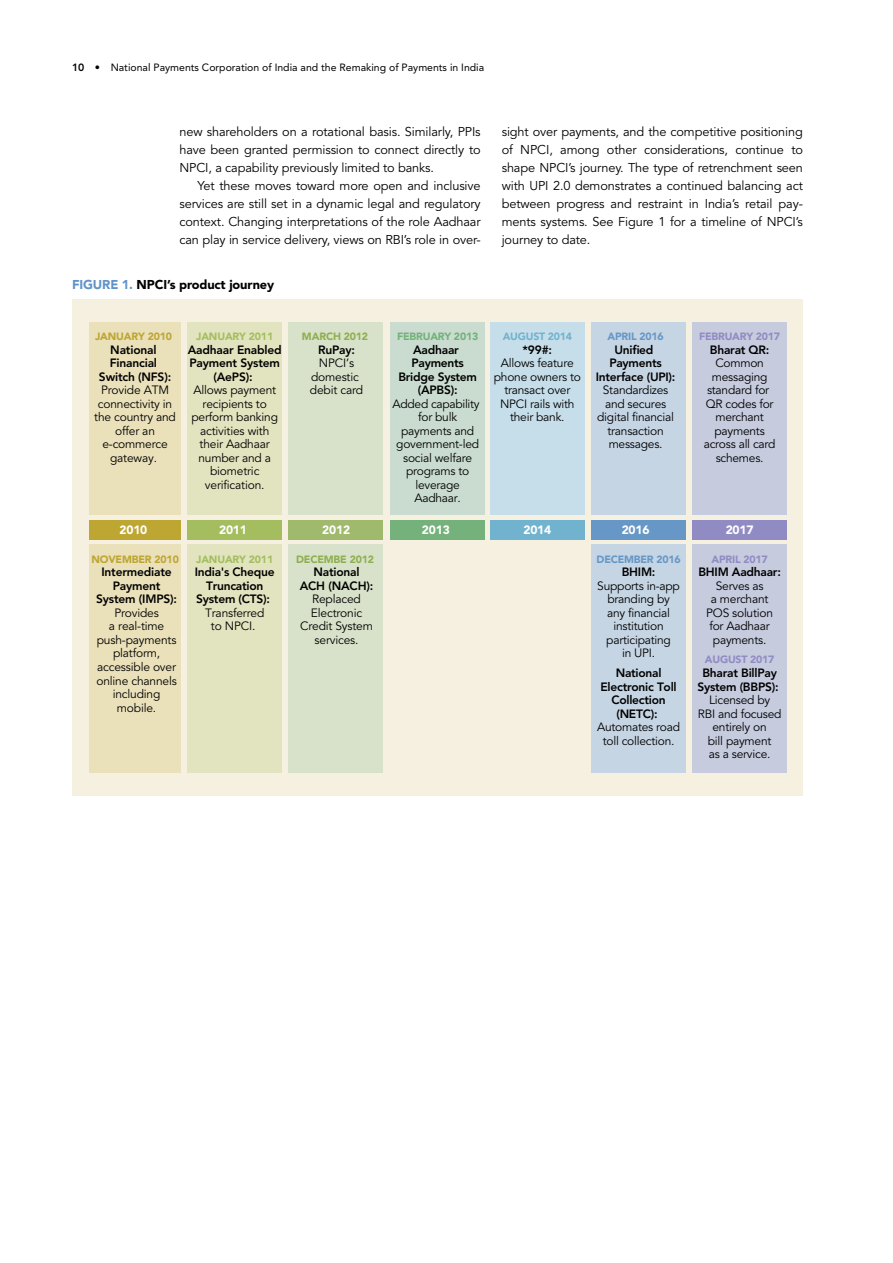
<style>
.page{position:relative;width:893px;height:1263px;background:#fff}
.page>*{position:absolute;margin:0;border:0;box-sizing:border-box;transform-origin:0 0}
.t1{font:12.75px/18px "Avenir";letter-spacing:-.01em;color:#000;text-align:justify}
.t2{font:900 12.75px "Avenir";letter-spacing:-.01em;color:#000}
.t3{font:12px/13.5px "Avenir";letter-spacing:-.02em;color:#000;text-align:center}
.t4{font:800 12px/13.5px "Avenir";letter-spacing:-.02em;color:#000;text-align:center}
.t5{font:900 12px "Avenir";letter-spacing:-.015em;color:#fff}
.t6{font:10.5px "Avenir";color:#000}
.t7{font:900 10.5px "Avenir";letter-spacing:-.02em;color:#918bc3}
.t8{font:900 10.5px "Avenir";letter-spacing:-.015em;color:#bda632}
.t9{font:900 10.5px "Avenir";letter-spacing:-.015em;color:#a4be5f}
.t10{font:900 10.5px "Avenir";letter-spacing:-.02em;color:#6797c6}
.t11{font:900 10.5px "Avenir";letter-spacing:-.015em;color:#8faf50}
.t12{font:900 10.5px "Avenir";letter-spacing:-.02em;color:#74b17b}
.t13{font:900 10.5px "Avenir";letter-spacing:-.02em;color:#71b3cf}
.s1{font-weight:800}
.s2{color:#6193c8}
</style>
<div class="page">
<div style="left:72px;top:299px;width:731px;height:496px;background:#f5f0e0"></div>
<div style="left:89px;top:322px;width:92px;height:193px;background:#eae0ba"></div>
<div style="left:288px;top:322px;width:95px;height:193px;background:#d8e1c9"></div>
<div style="left:187px;top:322px;width:95px;height:193px;background:#e2e3bf"></div>
<div style="left:390px;top:322px;width:94px;height:193px;background:#c9dccf"></div>
<div style="left:490px;top:322px;width:95px;height:193px;background:#c6deea"></div>
<div style="left:591px;top:322px;width:95px;height:193px;background:#c6d5e4"></div>
<div style="left:692px;top:322px;width:95px;height:193px;background:#c6cbde"></div>
<div style="left:89px;top:544px;width:92px;height:229px;background:#eae0ba"></div>
<div style="left:288px;top:544px;width:95px;height:229px;background:#d8e1c9"></div>
<div style="left:187px;top:544px;width:95px;height:229px;background:#e2e3bf"></div>
<div style="left:591px;top:544px;width:95px;height:229px;background:#c6d5e4"></div>
<div style="left:692px;top:544px;width:95px;height:229px;background:#c6cbde"></div>
<div style="left:89px;top:520px;width:92px;height:20px;background:#bda632"></div>
<div style="left:187px;top:520px;width:95px;height:20px;background:#a4be5f"></div>
<div style="left:288px;top:520px;width:95px;height:20px;background:#9fba6c"></div>
<div style="left:390px;top:520px;width:94px;height:20px;background:#74b17b"></div>
<div style="left:490px;top:520px;width:95px;height:20px;background:#71b3cf"></div>
<div style="left:591px;top:520px;width:95px;height:20px;background:#6797c6"></div>
<div style="left:692px;top:520px;width:95px;height:20px;background:#918bc3"></div>
<p class="t6" style="left:72px;top:61px;width:414px"><span class="s1">10</span> • National Payments Corporation of India and the Remaking of Payments in India</p>
<p class="t1" style="left:179px;top:123px;width:303px">new shareholders on a rotational basis. Similarly, PPIs have been granted permission to connect directly to NPCI, a capability previously limited to banks.</p>
<p class="t1" style="left:179px;top:177px;width:303px;text-indent:18px">Yet these moves toward more open and inclusive services are still set in a dynamic legal and regulatory context. Changing interpretations of the role Aadhaar can play in service delivery, views on RBI’s role in over-</p>
<p class="t2" style="left:72px;top:277px;width:204px"><span class="s2">FIGURE 1.</span> NPCI’s product journey</p>
<p class="t1" style="left:502px;top:123px;width:303px">sight over payments, and the competitive positioning of NPCI, among other considerations, continue to shape NPCI’s journey. The type of retrenchment seen with UPI 2.0 demonstrates a continued balancing act between progress and restraint in India’s retail pay&shy;ments systems. See Figure 1 for a timeline of NPCI’s journey to date.</p>
<p class="t8" style="left:95px;top:328px;width:78px">JANUARY 2010</p>
<p class="t4" style="left:99px;top:343px;width:74px">National<br>Financial<br>Switch (NFS):</p>
<p class="t3" style="left:94px;top:384px;width:83px">Provide ATM connectivity in the country and offer an e-commerce gateway.</p>
<p class="t9" style="left:196px;top:328px;width:78px">JANUARY 2011</p>
<p class="t4" style="left:188px;top:343px;width:95px">Aadhaar Enabled<br>Payment System (AePS):</p>
<p class="t3" style="left:191px;top:384px;width:88px">Allows payment recipients to perform banking activities with their Aadhaar number and a biometric verification.</p>
<p class="t11" style="left:302px;top:328px;width:68px">MARCH 2012</p>
<p class="t4" style="left:318px;top:343px;width:39px">RuPay:</p>
<p class="t3" style="left:310px;top:357px;width:55px">NPCI’s domestic debit card</p>
<p class="t12" style="left:397px;top:328px;width:83px">FEBRUARY 2013</p>
<p class="t4" style="left:398px;top:343px;width:80px">Aadhaar<br>Payments<br>Bridge System (APBS):</p>
<p class="t3" style="left:393px;top:397px;width:89px">Added capability for bulk payments and government-led social welfare programs to leverage<br>Aadhaar.</p>
<p class="t13" style="left:503px;top:328px;width:71px">AUGUST 2014</p>
<p class="t4" style="left:523px;top:343px;width:31px">*99#:</p>
<p class="t3" style="left:494px;top:357px;width:89px">Allows feature phone owners to transact over<br>NPCI rails with their bank.</p>
<p class="t10" style="left:608px;top:328px;width:58px">APRIL 2016</p>
<p class="t4" style="left:596px;top:343px;width:81px">Unified<br>Payments<br>Interface (UPI):</p>
<p class="t3" style="left:597px;top:384px;width:78px">Standardizes and secures digital financial transaction messages.</p>
<p class="t7" style="left:699px;top:328px;width:83px">FEBRUARY 2017</p>
<p class="t4" style="left:710px;top:343px;width:61px">Bharat QR:</p>
<p class="t3" style="left:704px;top:357px;width:73px">Common messaging standard for<br>QR codes for merchant payments across all card schemes.</p>
<p class="t5" style="left:119px;top:520px;width:29px">2010</p>
<p class="t5" style="left:219px;top:520px;width:29px">2011</p>
<p class="t5" style="left:322px;top:520px;width:29px">2012</p>
<p class="t5" style="left:422px;top:520px;width:29px">2013</p>
<p class="t5" style="left:523px;top:520px;width:29px">2014</p>
<p class="t5" style="left:622px;top:520px;width:29px">2016</p>
<p class="t5" style="left:726px;top:520px;width:29px">2017</p>
<p class="t8" style="left:91px;top:550px;width:89px">NOVEMBER 2010</p>
<p class="t4" style="left:96px;top:566px;width:82px">Intermediate<br>Payment<br>System (IMPS):</p>
<p class="t3" style="left:96px;top:606px;width:82px">Provides<br>a real-time push-payments platform, accessible over online channels including mobile.</p>
<p class="t9" style="left:196px;top:550px;width:78px">JANUARY 2011</p>
<p class="t4" style="left:195px;top:566px;width:81px">India's Cheque<br>Truncation<br>System (CTS):</p>
<p class="t3" style="left:205px;top:606px;width:61px">Transferred to NPCI.</p>
<p class="t11" style="left:296px;top:550px;width:79px">DECEMBE 2012</p>
<p class="t4" style="left:300px;top:566px;width:75px">National<br>ACH (NACH):</p>
<p class="t3" style="left:300px;top:593px;width:74px">Replaced<br>Electronic<br>Credit System services.</p>
<p class="t10" style="left:597px;top:550px;width:85px">DECEMBER 2016</p>
<p class="t4" style="left:622px;top:566px;width:35px">BHIM:</p>
<p class="t3" style="left:597px;top:579px;width:84px">Supports in-app branding by any financial institution participating<br>in UPI.</p>
<p class="t4" style="left:600px;top:666px;width:78px">National<br>Electronic Toll<br>Collection (NETC):</p>
<p class="t3" style="left:597px;top:720px;width:85px">Automates road toll collection.</p>
<p class="t7" style="left:712px;top:550px;width:58px">APRIL 2017</p>
<p class="t4" style="left:698px;top:566px;width:84px">BHIM Aadhaar:</p>
<p class="t3" style="left:706px;top:579px;width:68px">Serves as<br>a merchant<br>POS solution for Aadhaar payments.</p>
<p class="t7" style="left:705px;top:651px;width:71px">AUGUST 2017</p>
<p class="t4" style="left:697px;top:666px;width:83px">Bharat BillPay<br>System (BBPS):</p>
<p class="t3" style="left:698px;top:693px;width:85px">Licensed by<br>RBI and focused entirely on<br>bill payment<br>as a service.</p>
</div>
